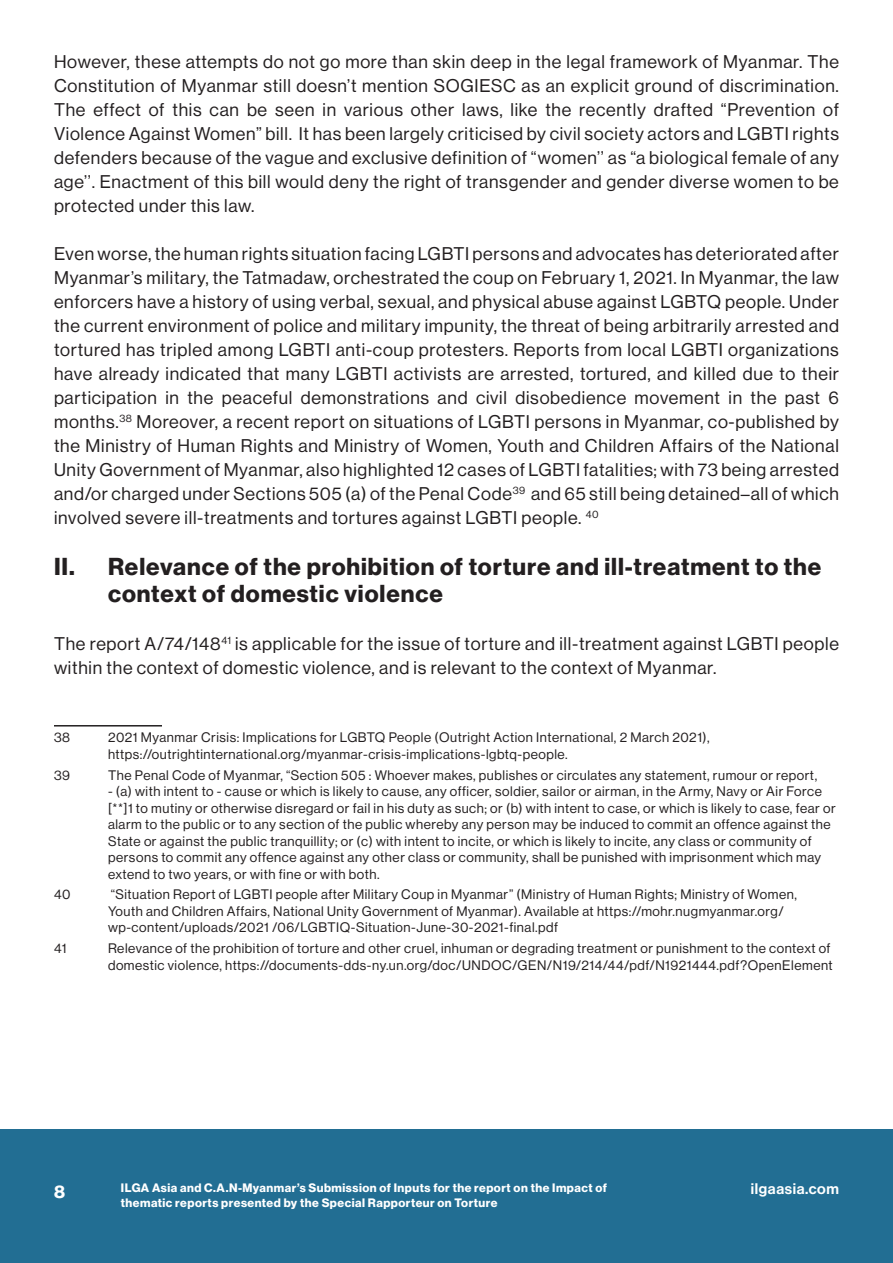
<style>
.page{position:relative;width:893px;height:1263px;background:#fff}
.page>*{position:absolute;margin:0;border:0;box-sizing:border-box;transform-origin:0 0}
.Sub_Heading{font:24px/27px "N Haas Grotesk DS Pro 75 Bd";letter-spacing:.04em;color:#231f20}
.Body_Text{font:18px/24px "N Haas Grotesk DS Pro 55 Rg";letter-spacing:.04em;color:#231f20;text-align:justify}
.t1{font:18px "N Haas Grotesk DS Pro 75 Bd";color:#fff}
.t2{font:15px "N Haas Grotesk DS Pro 65 Md";letter-spacing:.04em;color:#fff}
.Footnote{font:13.5px/16.5px "N Haas Grotesk DS Pro 55 Rg";letter-spacing:.04em;color:#231f20}
.t3{font:12px/15px "N Haas Grotesk DS Pro 75 Bd";letter-spacing:.04em;color:#fff}
</style>
<div class="page">
<div style="left:0;top:1130px;width:893px;height:133px;background:#226e93"></div>
<hr style="left:54px;top:725px;width:108px;height:1px;background:#231f20">
<p class="Body_Text" style="left:54px;top:50px;width:786px">However, these attempts do not go more than skin deep in the legal framework of Myanmar. The Constitution of Myanmar still doesn’t mention SOGIESC as an explicit ground of discrimination.<br>The effect of this can be seen in various other laws, like the recently drafted “Prevention of Violence Against Women” bill. It has been largely criticised by civil society actors and LGBTI rights defenders because of the vague and exclusive definition of “women’’ as “a biological female of any age’’. Enactment of this bill would deny the right of transgender and gender diverse women to be protected under this law.</p>
<p class="Body_Text" style="left:54px;top:242px;width:786px">Even worse, the human rights situation facing LGBTI persons and advocates has deteriorated after Myanmar’s military, the Tatmadaw, orchestrated the coup on February 1, 2021. In Myanmar, the law enforcers have a history of using verbal, sexual, and physical abuse against LGBTQ people. Under the current environment of police and military impunity, the threat of being arbitrarily arrested and tortured has tripled among LGBTI anti-coup protesters. Reports from local LGBTI organizations have already indicated that many LGBTI activists are arrested, tortured, and killed due to their participation in the peaceful demonstrations and civil disobedience movement in the past 6 months.<sup>38</sup> Moreover, a recent report on situations of LGBTI persons in Myanmar, co-published by the Ministry of Human Rights and Ministry of Women, Youth and Children Affairs of the National Unity Government of Myanmar, also highlighted 12 cases of LGBTI fatalities; with 73 being arrested and/or charged under Sections 505 (a) of the Penal Code<sup>39</sup> and 65 still being detained–all of which involved severe ill-treatments and tortures against LGBTI people. <sup>40</sup></p>
<p class="Sub_Heading" style="left:108px;top:553px;width:715px;text-indent:-54px">II. Relevance of the prohibition of torture and ill-treatment to the context of domestic violence</p>
<p class="Body_Text" style="left:54px;top:632px;width:786px">The report A/74/148<sup>41</sup> is applicable for the issue of torture and ill-treatment against LGBTI people within the context of domestic violence, and is relevant to the context of Myanmar.</p>
<p class="Footnote" style="left:54px;top:729px;width:18px">38</p>
<p class="Footnote" style="left:108px;top:729px;width:603px">2021 Myanmar Crisis: Implications for LGBTQ People (Outright Action International, 2 March 2021),</p>
<p class="Footnote" style="left:108px;top:746px;width:461px">https://outrightinternational.org/myanmar-crisis-implications-lgbtq-people.</p>
<p class="Footnote" style="left:54px;top:767px;width:18px">39</p>
<p class="Footnote" style="left:108px;top:767px;width:711px">The Penal Code of Myanmar, “Section 505 : Whoever makes, publishes or circulates any statement, rumour or report,</p>
<p class="Footnote" style="left:108px;top:783px;width:729px">- (a) with intent to - cause or which is likely to cause, any officer, soldier, sailor or airman, in the Army, Navy or Air Force [**]1 to mutiny or otherwise disregard or fail in his duty as such; or (b) with intent to case, or which is likely to case, fear or alarm to the public or to any section of the public whereby any person may be induced to commit an offence against the State or against the public tranquillity; or (c) with intent to incite, or which is likely to incite, any class or community of persons to commit any offence against any other class or community, shall be punished with imprisonment which may extend to two years, or with fine or with both.</p>
<p class="Footnote" style="left:54px;top:886px;width:18px">40</p>
<p class="Footnote" style="left:108px;top:886px;width:690px">“Situation Report of LGBTI people after Military Coup in Myanmar” (Ministry of Human Rights; Ministry of Women,<br>Youth and Children Affairs, National Unity Government of Myanmar). Available at https://mohr.nugmyanmar.org/ wp-content/uploads/2021 /06/LGBTIQ-Situation-June-30-2021-final.pdf</p>
<p class="Footnote" style="left:54px;top:940px;width:14px">41</p>
<p class="Footnote" style="left:108px;top:940px;width:726px">Relevance of the prohibition of torture and other cruel, inhuman or degrading treatment or punishment to the context of domestic violence, https://documents-dds-ny.un.org/doc/UNDOC/GEN/N19/214/44/pdf/N1921444.pdf?OpenElement</p>
<p class="t1" style="left:54px;top:1181px;width:12px">8</p>
<p class="t3" style="left:121px;top:1180px;width:488px">ILGA Asia and C.A.N-Myanmar’s Submission of Inputs for the report on the Impact of thematic reports presented by the Special Rapporteur on Torture</p>
<p class="t2" style="left:751px;top:1180px;width:89px">ilgaasia.com</p>
</div>
